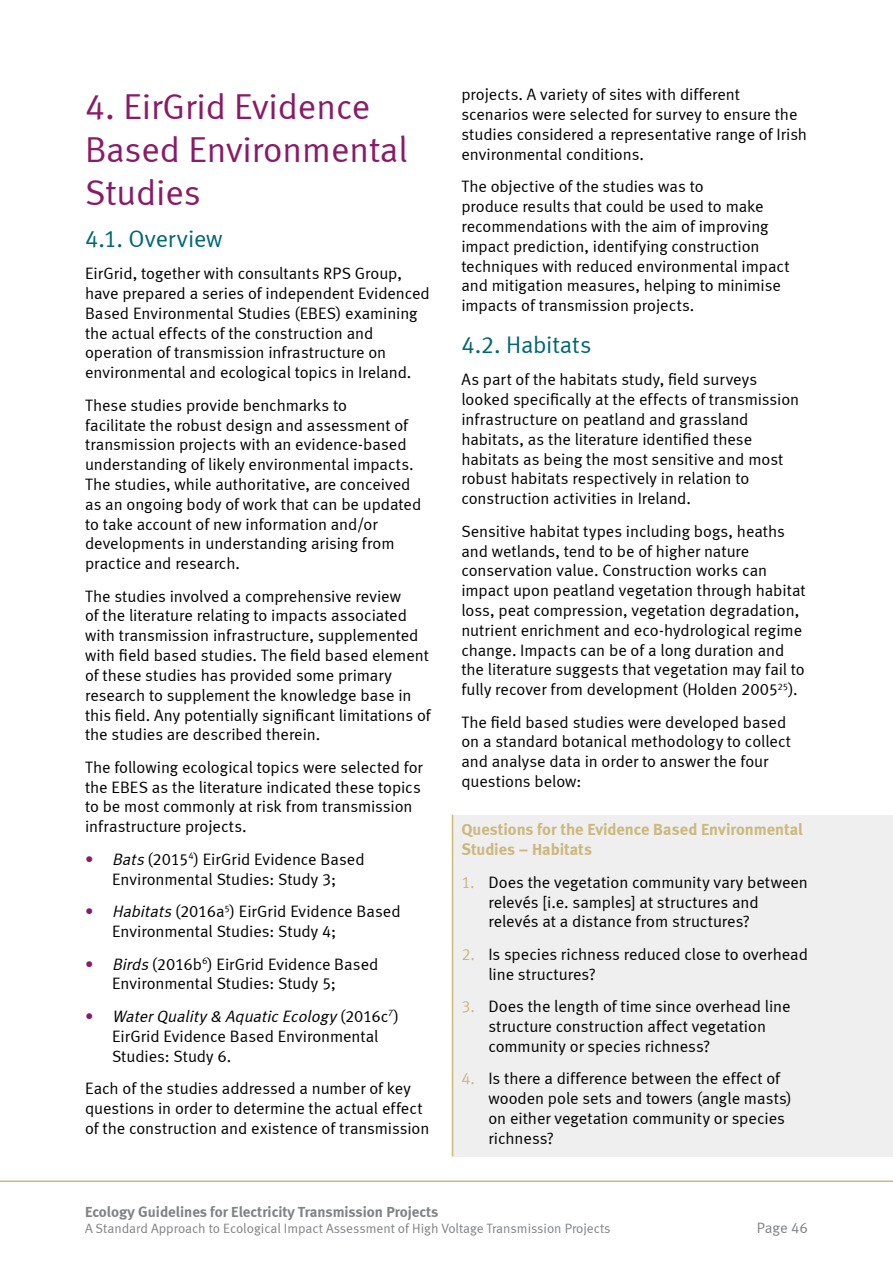
<style>
.page{position:relative;width:893px;height:1263px;background:#fff}
.page>*{position:absolute;margin:0;border:0;box-sizing:border-box;transform-origin:0 0}
.t1{font:36px/43.2px "Meta Normal LF";color:#8a1b66}
.t2{font:24px "Meta Normal LF";letter-spacing:-.005em;color:#006774}
.t3{font:16.5px/19.8px "Meta Normal LF";letter-spacing:-.005em;color:#000}
.t4{font:16.5px/19.8px "Meta Bold LF";color:#ccb87c}
.t5{font:15px "Meta Bold LF";color:#808285}
.t6{font:15px "Meta Normal LF";letter-spacing:-.005em;color:#808285}
.t7{font:13.5px "Meta Normal LF";color:#808285}
.s1{color:#8a1b66}
.s2{font-style:italic}
.s3{color:#ccb87c}
</style>
<div class="page">
<hr style="left:0;top:1180px;width:893px;height:2px;background:#ccb87c">
<div style="left:452px;top:814px;width:441px;height:342px;background:#efeff0"></div>
<hr style="left:452px;top:814px;width:1px;height:342px;background:#ccb87c">
<h1 class="t1" style="left:85px;top:84px;width:324px">4. EirGrid Evidence<br>Based Environmental<br>Studies</h1>
<h2 class="t2" style="left:85px;top:224px;width:139px">4.1. Overview</h2>
<p class="t3" style="left:85px;top:263px;width:346px">EirGrid, together with consultants RPS Group, have prepared a series of independent Evidenced Based Environmental Studies (EBES) examining the actual effects of the construction and operation of transmission infrastructure on environmental and ecological topics in Ireland.</p>
<p class="t3" style="left:85px;top:395px;width:338px">These studies provide benchmarks to<br>facilitate the robust design and assessment of transmission projects with an evidence-based understanding of likely environmental impacts.<br>The studies, while authoritative, are conceived as an ongoing body of work that can be updated to take account of new information and/or developments in understanding arising from practice and research.</p>
<p class="t3" style="left:85px;top:586px;width:347px">The studies involved a comprehensive review<br>of the literature relating to impacts associated with transmission infrastructure, supplemented with field based studies. The field based element of these studies has provided some primary research to supplement the knowledge base in this field. Any potentially significant limitations of the studies are described therein.</p>
<p class="t3" style="left:85px;top:757px;width:339px">The following ecological topics were selected for the EBES as the literature indicated these topics to be most commonly at risk from transmission infrastructure projects.</p>
<p class="t3" style="left:85px;top:849px;width:281px;text-align:center"><span class="s1">•</span> <span class="s2">Bats</span> (2015<sup>4</sup>) EirGrid Evidence Based<br>Environmental Studies: Study 3;</p>
<p class="t3" style="left:112px;top:901px;width:290px;text-indent:-27px"><span class="s1">•</span> <span class="s2">Habitats</span> (2016a<sup>5</sup>) EirGrid Evidence Based<br>Environmental Studies: Study 4;</p>
<p class="t3" style="left:112px;top:954px;width:268px;text-indent:-27px"><span class="s1">•</span> <span class="s2">Birds</span> (2016b<sup>6</sup>) EirGrid Evidence Based<br>Environmental Studies: Study 5;</p>
<p class="t3" style="left:112px;top:1006px;width:289px;text-indent:-27px"><span class="s1">•</span> <span class="s2">WaterQuality &amp; Aquatic Ecology</span>( 2 0 1 6 c <sup>7</sup> )<br>EirGrid Evidence Based Environmental<br>Studies: Study 6.</p>
<p class="t3" style="left:85px;top:1078px;width:346px">Each of the studies addressed a number of key questions in order to determine the actual effect of the construction and existence of transmission</p>
<p class="t3" style="left:461px;top:85px;width:347px">projects. A variety of sites with different scenarios were selected for survey to ensure the studies considered a representative range of Irish environmental conditions.</p>
<p class="t3" style="left:461px;top:177px;width:330px">The objective of the studies was to<br>produce results that could be used to make recommendations with the aim of improving impact prediction, identifying construction techniques with reduced environmental impact and mitigation measures, helping to minimise impacts of transmission projects.</p>
<h2 class="t2" style="left:461px;top:331px;width:132px">4.2. Habitats</h2>
<p class="t3" style="left:461px;top:369px;width:339px">As part of the habitats study, field surveys looked specifically at the effects of transmission infrastructure on peatland and grassland habitats, as the literature identified these habitats as being the most sensitive and most robust habitats respectively in relation to construction activities in Ireland.</p>
<p class="t3" style="left:461px;top:521px;width:346px">Sensitive habitat types including bogs, heaths and wetlands, tend to be of higher nature conservation value. Construction works can impact upon peatland vegetation through habitat loss, peat compression, vegetation degradation, nutrient enrichment and eco-hydrological regime change. Impacts can be of a long duration and the literature suggests that vegetation may fail to fully recover from development (Holden 2005<sup>25</sup>).</p>
<p class="t3" style="left:461px;top:712px;width:331px">The field based studies were developed based on a standard botanical methodology to collect and analyse data in order to answer the four questions below:</p>
<p class="t4" style="left:461px;top:819px;width:343px">Questions for the Evidence Based Environmental<br>Studies – Habitats</p>
<p class="t3" style="left:488px;top:872px;width:321px;text-indent:-27px"><span class="s3">1.</span> Does the vegetation community vary between relevés [i.e. samples] at structures and relevés at a distance from structures?</p>
<p class="t3" style="left:488px;top:944px;width:321px;text-indent:-27px"><span class="s3">2.</span> Is species richness reduced close to overhead line structures?</p>
<p class="t3" style="left:488px;top:996px;width:304px;text-indent:-27px"><span class="s3">3.</span> Does the length of time since overhead line structure construction affect vegetation community or species richness?</p>
<p class="t3" style="left:488px;top:1069px;width:305px;text-indent:-27px"><span class="s3">4.</span> Is there a difference between the effect of wooden pole sets and towers (angle masts) on either vegetation community or species richness?</p>
<p class="t5" style="left:85px;top:1202px;width:355px">Ecology Guidelines for Electricity Transmission Projects</p>
<p class="t7" style="left:85px;top:1220px;width:527px">A Standard Approach to Ecological Impact Assessment of High Voltage Transmission Projects</p>
<p class="t6" style="left:757px;top:1219px;width:53px">Page 46</p>
</div>
